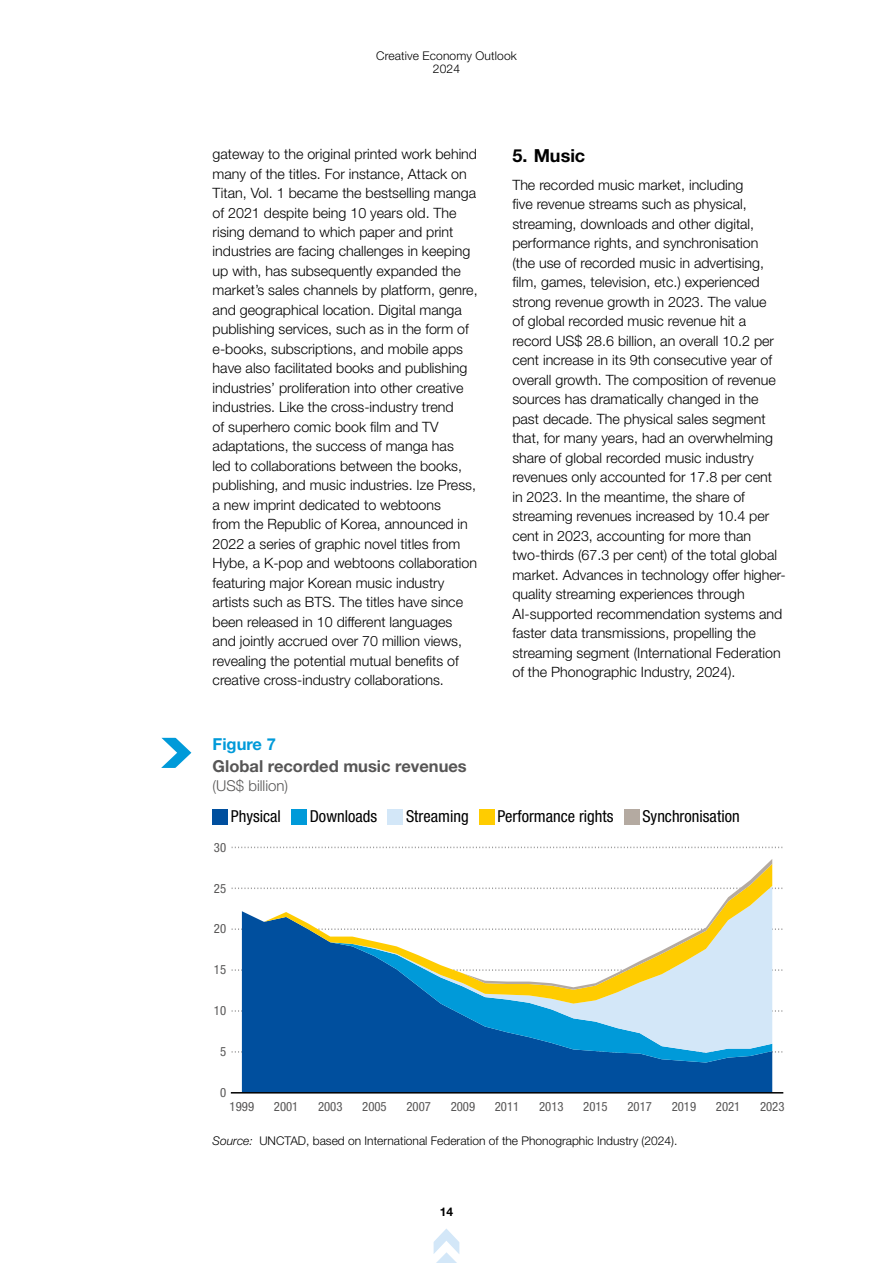
<style>
.page{position:relative;width:893px;height:1263px;background:#fff}
.page>*{position:absolute;margin:0;border:0;box-sizing:border-box;transform-origin:0 0}
.t1{font:700 18px "Helvetica Neue LT Std";color:#000}
.t2{font:condensed 16.5px "Helvetica Neue LT Std";color:#000}
.t3{font:700 16.5px "Helvetica Neue LT Std";color:#575656}
.t4{font:700 16.5px "Helvetica Neue LT Std";color:#009ad9}
.t5{font:300 15px "Helvetica Neue LT Std";color:#575656}
.t6{font:300 14.25px/19.5px "Helvetica Neue LT Std";color:#000}
.t7{font:condensed 12.75px "Helvetica Neue LT Std";color:#575656}
.t8{font:300 12px/13.5px "Helvetica Neue LT Std";color:#000;text-align:center}
.t9{font:700 12px "Helvetica Neue LT Std";color:#000}
.s1{font-style:italic}
</style>
<div class="page">
<svg style="left:433px;top:1228px;width:27px;height:35px"></svg>
<svg style="left:161px;top:738px;width:30px;height:30px"></svg>
<svg style="left:232px;top:847px;width:551px;height:1px"></svg>
<svg style="left:232px;top:887px;width:551px;height:2px"></svg>
<svg style="left:232px;top:928px;width:551px;height:2px"></svg>
<svg style="left:232px;top:969px;width:551px;height:2px"></svg>
<svg style="left:232px;top:1010px;width:551px;height:2px"></svg>
<svg style="left:232px;top:1051px;width:551px;height:2px"></svg>
<div style="left:242px;top:1062px;width:530px;height:30px;background:#004f9e"></div>
<svg style="left:242px;top:1053px;width:530px;height:9px;background:#015aa6"></svg>
<svg style="left:242px;top:1004px;width:530px;height:49px;background:#3c8bc4"></svg>
<svg style="left:242px;top:990px;width:530px;height:14px;background:#75a3b1"></svg>
<svg style="left:242px;top:859px;width:530px;height:131px"></svg>
<hr style="left:232px;top:1092px;width:551px;height:1px;background:#000">
<div style="left:213px;top:809px;width:15px;height:15px;background:#004f9e"></div>
<div style="left:292px;top:809px;width:15px;height:15px;background:#009ad9"></div>
<div style="left:388px;top:809px;width:15px;height:15px;background:#d3e7f8"></div>
<div style="left:479px;top:809px;width:15px;height:15px;background:#fc0"></div>
<div style="left:624px;top:809px;width:15px;height:15px;background:#b4aaa1"></div>
<p class="t8" style="left:376px;top:48px;width:142px">Creative Economy Outlook<br>2024</p>
<p class="t6" style="left:213px;top:144px;width:267px">gateway to the original printed work behind many of the titles. For instance, Attack on Titan, Vol. 1 became the bestselling manga of 2021 despite being 10 years old. The rising demand to which paper and print industries are facing challenges in keeping up with, has subsequently expanded the market’s sales channels by platform, genre, and geographical location. Digital manga publishing services, such as in the form of e-books, subscriptions, and mobile apps have also facilitated books and publishing industries’ proliferation into other creative industries. Like the cross-industry trend<br>of superhero comic book film and TV adaptations, the success of manga has<br>led to collaborations between the books, publishing, and music industries. Ize Press, a new imprint dedicated to webtoons<br>from the Republic of Korea, announced in 2022 a series of graphic novel titles from Hybe, a K-pop and webtoons collaboration featuring major Korean music industry artists such as BTS. The titles have since been released in 10 different languages and jointly accrued over 70 million views, revealing the potential mutual benefits of creative cross-industry collaborations.</p>
<p class="t1" style="left:512px;top:144px;width:74px">5. Music</p>
<p class="t6" style="left:512px;top:175px;width:275px">The recorded music market, including<br>five revenue streams such as physical, streaming, downloads and other digital, performance rights, and synchronisation<br>(the use of recorded music in advertising, film, games, television, etc.) experienced strong revenue growth in 2023. The value<br>of global recorded music revenue hit a record US$ 28.6 billion, an overall 10.2 per cent increase in its 9th consecutive year of overall growth. The composition of revenue sources has dramatically changed in the past decade. The physical sales segment that, for many years, had an overwhelming share of global recorded music industry revenues only accounted for 17.8 per cent<br>in 2023. In the meantime, the share of streaming revenues increased by 10.4 per cent in 2023, accounting for more than two-thirds (67.3 per cent) of the total global market. Advances in technology offer higher&shy;quality streaming experiences through AI-supported recommendation systems and faster data transmissions, propelling the streaming segment (International Federation of the Phonographic Industry, 2024).</p>
<p class="t4" style="left:213px;top:733px;width:65px">Figure 7</p>
<p class="t3" style="left:213px;top:756px;width:256px">Global recorded music revenues</p>
<p class="t5" style="left:213px;top:777px;width:77px">(US$ billion)</p>
<p class="t2" style="left:231px;top:807px;width:52px">Physical</p>
<p class="t2" style="left:310px;top:807px;width:69px">Downloads</p>
<p class="t2" style="left:406px;top:807px;width:64px">Streaming</p>
<p class="t2" style="left:497px;top:807px;width:118px">Performance rights</p>
<p class="t2" style="left:642px;top:807px;width:99px">Synchronisation</p>
<p class="t7" style="left:214px;top:840px;width:14px">30</p>
<p class="t7" style="left:214px;top:881px;width:14px">25</p>
<p class="t7" style="left:214px;top:921px;width:14px">20</p>
<p class="t7" style="left:214px;top:962px;width:14px">15</p>
<p class="t7" style="left:214px;top:1003px;width:14px">10</p>
<p class="t7" style="left:220px;top:1044px;width:8px">5</p>
<p class="t7" style="left:220px;top:1085px;width:8px">0</p>
<p class="t7" style="left:230px;top:1099px;width:26px">1999</p>
<p class="t7" style="left:274px;top:1099px;width:26px">2001</p>
<p class="t7" style="left:318px;top:1099px;width:26px">2003</p>
<p class="t7" style="left:362px;top:1099px;width:26px">2005</p>
<p class="t7" style="left:406px;top:1099px;width:26px">2007</p>
<p class="t7" style="left:451px;top:1099px;width:26px">2009</p>
<p class="t7" style="left:495px;top:1099px;width:26px">2011</p>
<p class="t7" style="left:539px;top:1099px;width:26px">2013</p>
<p class="t7" style="left:583px;top:1099px;width:26px">2015</p>
<p class="t7" style="left:627px;top:1099px;width:26px">2017</p>
<p class="t7" style="left:672px;top:1099px;width:26px">2019</p>
<p class="t7" style="left:716px;top:1099px;width:26px">2021</p>
<p class="t7" style="left:760px;top:1099px;width:26px">2023</p>
<p class="t8" style="left:213px;top:1133px;width:466px"><span class="s1">Source:</span> UNCTAD, based on International Federation of the Phonographic Industry (2024).</p>
<p class="t9" style="left:440px;top:1204px;width:15px">14</p>
</div>
